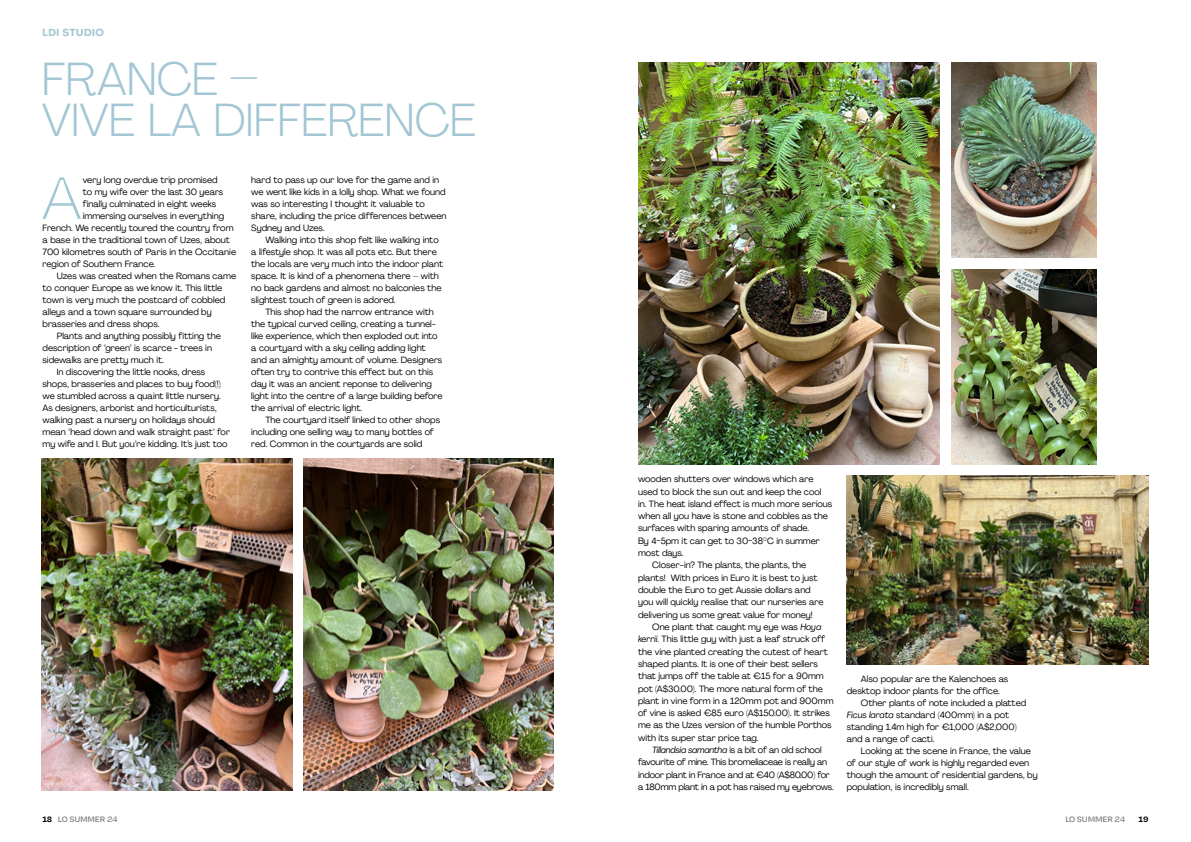
<style>
.page{position:relative;width:1191px;height:842px;background:#fff}
.page>*{position:absolute;margin:0;border:0;box-sizing:border-box;transform-origin:0 0}
.t1{font:100 69px "Degular Text";color:#a2c6d4}
.t2{font:300 46px/41px "Agrandir";color:#a2c6d4}
.t3{font:700 10px "Agrandir";letter-spacing:.05em;color:#a2c6d4}
.t4{font:9px/12px "Agrandir";color:#000}
.t5{font:9px "Agrandir";letter-spacing:-.02em;color:#000}
.t6{font:500 9px "Degular Text";letter-spacing:-.03em;color:#6d6e71}
.t7{font:700 9px "Degular Text";color:#000}
.s1{font-style:italic}
.s2{font-weight:700;color:#000}
</style>
<div class="page">
<img style="left:846px;top:476px;width:302px;height:188px">
<img style="left:951px;top:62px;width:145px;height:196px">
<img style="left:42px;top:458px;width:250px;height:332px">
<img style="left:303px;top:458px;width:251px;height:332px">
<img style="left:951px;top:269px;width:145px;height:195px">
<img style="left:638px;top:62px;width:301px;height:402px">
<p class="t3" style="left:43px;top:26px;width:63px">LDI STUDIO</p>
<h2 class="t2" style="left:42px;top:58px;width:436px">FRANCE –<br>VIVE LA DIFFERENCE</h2>
<h1 class="t1" style="left:41px;top:155px;width:43px">A</h1>
<p class="t4" style="left:83px;top:174px;width:136px">very long overdue trip promised</p>
<p class="t4" style="left:83px;top:186px;width:142px">to my wife over the last 30 years</p>
<p class="t4" style="left:83px;top:198px;width:135px">finally culminated in eight weeks</p>
<p class="t4" style="left:83px;top:210px;width:143px">immersing ourselves in everything</p>
<p class="t4" style="left:43px;top:222px;width:192px">French. We recently toured the country from</p>
<p class="t4" style="left:43px;top:234px;width:189px">a base in the traditional town of Uzes, about</p>
<p class="t4" style="left:43px;top:246px;width:195px">700 kilometres south of Paris in the Occitanie</p>
<p class="t4" style="left:43px;top:258px;width:114px">region of Southern France.</p>
<p class="t4" style="left:57px;top:270px;width:181px">Uzes was created when the Romans came</p>
<p class="t4" style="left:43px;top:282px;width:181px">to conquer Europe as we know it. This little</p>
<p class="t4" style="left:43px;top:294px;width:184px">town is very much the postcard of cobbled</p>
<p class="t4" style="left:43px;top:306px;width:171px">alleys and a town square surrounded by</p>
<p class="t4" style="left:43px;top:318px;width:118px">brasseries and dress shops.</p>
<p class="t4" style="left:57px;top:330px;width:166px">Plants and anything possibly fitting the</p>
<p class="t4" style="left:43px;top:342px;width:171px">description of ‘green’ is scarce - trees in</p>
<p class="t4" style="left:43px;top:354px;width:123px">sidewalks are pretty much it.</p>
<p class="t4" style="left:57px;top:366px;width:150px">In discovering the little nooks, dress</p>
<p class="t4" style="left:43px;top:378px;width:180px">shops, brasseries and places to buy food(!)</p>
<p class="t4" style="left:43px;top:390px;width:180px">we stumbled across a quaint little nursery.</p>
<p class="t4" style="left:43px;top:402px;width:176px">As designers, arborist and horticulturists,</p>
<p class="t4" style="left:43px;top:414px;width:174px">walking past a nursery on holidays should</p>
<p class="t4" style="left:43px;top:426px;width:189px">mean ‘head down and walk straight past’ for</p>
<p class="t4" style="left:43px;top:438px;width:186px">my wife and I. But you’re kidding. It’s just too</p>
<p class="t4" style="left:251px;top:174px;width:197px">hard to pass up our love for the game and in we went like kids in a lolly shop. What we found was so interesting I thought it valuable to share, including the price differences between Sydney and Uzes.</p>
<p class="t4" style="left:251px;top:234px;width:193px;text-indent:14px">Walking into this shop felt like walking into a lifestyle shop. It was all pots etc. But there the locals are very much into the indoor plant space. It is kind of a phenomena there – with no back gardens and almost no balconies the slightest touch of green is adored.</p>
<p class="t4" style="left:251px;top:306px;width:193px;text-indent:14px">This shop had the narrow entrance with the typical curved ceiling, creating a tunnel&shy;like experience, which then exploded out into a courtyard with a sky ceiling adding light and an almighty amount of volume. Designers often try to contrive this effect but on this day it was an ancient reponse to delivering light into the centre of a large building before the arrival of electric light.</p>
<p class="t4" style="left:251px;top:414px;width:190px;text-indent:14px">The courtyard itself linked to other shops including one selling way to many bottles of red. Common in the courtyards are solid</p>
<p class="t4" style="left:638px;top:473px;width:177px">wooden shutters over windows which are</p>
<p class="t4" style="left:638px;top:485px;width:185px">used to block the sun out and keep the cool</p>
<p class="t4" style="left:638px;top:498px;width:196px">in. The heat island effect is much more serious</p>
<p class="t4" style="left:638px;top:510px;width:192px">when all you have is stone and cobbles as the</p>
<p class="t4" style="left:638px;top:522px;width:173px">surfaces with sparing amounts of shade.</p>
<p class="t4" style="left:638px;top:534px;width:183px">By 4-5pm it can get to 30-38°C in summer</p>
<p class="t4" style="left:638px;top:547px;width:47px">most days.</p>
<p class="t4" style="left:652px;top:559px;width:156px">Closer-in? The plants, the plants, the</p>
<p class="t4" style="left:638px;top:571px;width:181px">plants! With prices in Euro it is best to just</p>
<p class="t4" style="left:638px;top:584px;width:174px">double the Euro to get Aussie dollars and</p>
<p class="t4" style="left:638px;top:596px;width:187px">you will quickly realise that our nurseries are</p>
<p class="t4" style="left:638px;top:608px;width:176px">delivering us some great value for money!</p>
<p class="t4" style="left:652px;top:621px;width:170px">One plant that caught my eye was <span class="s1">Hoya</span></p>
<p class="t4" style="left:638px;top:633px;width:189px"><span class="s1">kerrii.</span> This little guy with just a leaf struck off</p>
<p class="t4" style="left:638px;top:645px;width:191px">the vine planted creating the cutest of heart</p>
<p class="t4" style="left:638px;top:658px;width:181px">shaped plants. It is one of their best sellers</p>
<p class="t4" style="left:638px;top:670px;width:187px">that jumps off the table at €15 for a 90mm</p>
<p class="t4" style="left:638px;top:682px;width:186px">pot (A$30.00). The more natural form of the</p>
<p class="t4" style="left:638px;top:695px;width:197px">plant in vine form in a 120mm pot and 900mm</p>
<p class="t4" style="left:638px;top:707px;width:193px">of vine is asked €85 euro (A$150.00). It strikes</p>
<p class="t4" style="left:638px;top:719px;width:195px">me as the Uzes version of the humble Porthos</p>
<p class="t4" style="left:638px;top:731px;width:122px">with its super star price tag.</p>
<p class="t5" style="left:652px;top:744px;width:171px"><span class="s1">Tillandsia samantha</span> is a bit of an old school</p>
<p class="t5" style="left:638px;top:757px;width:191px">favourite of mine. This bromeliaceae is really an</p>
<p class="t5" style="left:638px;top:769px;width:193px">indoor plant in France and at €40 (A$80.00) for</p>
<p class="t5" style="left:638px;top:781px;width:197px">a 180mm plant in a pot has raised my eyebrows.</p>
<p class="t4" style="left:861px;top:673px;width:149px">Also popular are the Kalenchoes as</p>
<p class="t4" style="left:846px;top:685px;width:155px">desktop indoor plants for the office.</p>
<p class="t4" style="left:861px;top:697px;width:167px">Other plants of note included a platted</p>
<p class="t4" style="left:846px;top:709px;width:164px"><span class="s1">Ficus larata</span> standard (400mm) in a pot</p>
<p class="t4" style="left:846px;top:721px;width:172px">standing 1.4m high for €1,000 (A$2,000)</p>
<p class="t4" style="left:846px;top:733px;width:89px">and a range of cacti.</p>
<p class="t4" style="left:861px;top:745px;width:171px">Looking at the scene in France, the value</p>
<p class="t4" style="left:846px;top:757px;width:184px">of our style of work is highly regarded even</p>
<p class="t4" style="left:846px;top:769px;width:192px">though the amount of residential gardens, by</p>
<p class="t4" style="left:846px;top:781px;width:124px">population, is incredibly small.</p>
<p class="t6" style="left:43px;top:813px;width:77px"><span class="s2">18</span> LO SUMMER 24</p>
<p class="t6" style="left:1065px;top:813px;width:61px">LO SUMMER 24</p>
<p class="t7" style="left:1138px;top:813px;width:11px">19</p>
</div>
